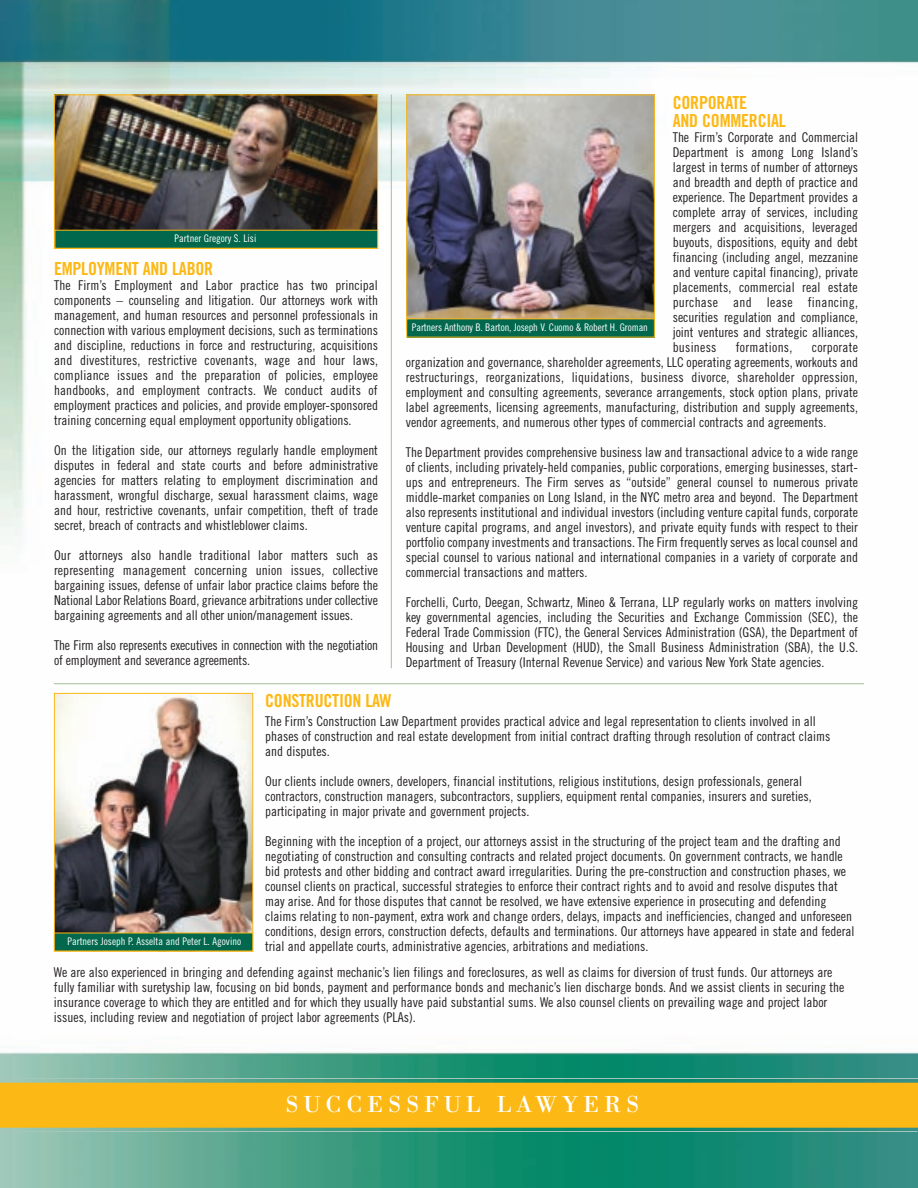
<style>
.page{position:relative;width:918px;height:1188px;background:#fff}
.page>*{position:absolute;margin:0;border:0;box-sizing:border-box;transform-origin:0 0}
.t1{font:24px "Bodoni";letter-spacing:.2em;color:#fff}
.t2{font:18px/18px "Trade Gothic Bold Cond Twenty";letter-spacing:-.015em;color:#fcb814}
.t3{font:13.5px/15px "Trade Gothic Cond Eighteen";color:#231f20;text-align:justify}
.t4{font:13.5px "Trade Gothic Cond Eighteen";letter-spacing:.02em;color:#231f20}
.t5{font:10.5px "Trade Gothic Cond Eighteen";color:#fff}
</style>
<div class="page">
<img style="left:0;top:662px;width:918px;height:526px">
<img style="left:0;top:0;width:918px;height:662px">
<hr style="left:0;top:1078px;width:918px;height:1px;background:#a8c5ba">
<hr style="left:0;top:1131px;width:917px;height:1px;background:#a8c5ba">
<div style="left:0;top:1083px;width:918px;height:45px;background:#fcb814"></div>
<hr style="left:391px;top:95px;width:1px;height:573px;background:#a4bf96">
<img style="left:408px;top:97px;width:245px;height:222px">
<div style="left:406px;top:95px;width:249px;height:234px;border:1px solid #fcb814"></div>
<div style="left:407px;top:319px;width:247px;height:18px;background:#01674d"></div>
<hr style="left:54px;top:683px;width:810px;height:1px;background:#a4bf96">
<img style="left:56px;top:96px;width:320px;height:134px">
<div style="left:54px;top:94px;width:324px;height:155px;border:1px solid #fcb814"></div>
<div style="left:55px;top:230px;width:323px;height:18px;background:#01674d"></div>
<div style="left:55px;top:230px;width:323px;height:19px;border:1px solid #fcb814"></div>
<img style="left:56px;top:695px;width:195px;height:238px">
<div style="left:54px;top:693px;width:199px;height:258px;border:1px solid #fcb814"></div>
<div style="left:54px;top:933px;width:199px;height:18px;background:#01674d"></div>
<h2 class="t2" style="left:673px;top:95px;width:115px">CORPORATE<br>AND COMMERCIAL</h2>
<p class="t3" style="left:673px;top:130px;width:187px">The Firm’s Corporate and Commercial Department is among Long Island’s largest in terms of number of attorneys and breadth and depth of practice and experience. The Department provides a complete array of services, including mergers and acquisitions, leveraged buyouts, dispositions, equity and debt financing (including angel, mezzanine and venture capital financing), private placements, commercial real estate purchase and lease financing, securities regulation and compliance, joint ventures and strategic alliances, business</p>
<p class="t5" style="left:175px;top:235px;width:83px">Partner Gregory S. Lisi</p>
<h2 class="t2" style="left:54px;top:261px;width:161px">EMPLOYMENT AND LABOR</h2>
<p class="t3" style="left:54px;top:279px;width:326px">The Firm’s Employment and Labor practice has two principal components – counseling and litigation. Our attorneys work with management, and human resources and personnel professionals in connection with various employment decisions, such as terminations and discipline, reductions in force and restructuring, acquisitions and divestitures, restrictive covenants, wage and hour laws, compliance issues and the preparation of policies, employee handbooks, and employment contracts. We conduct audits of employment practices and policies, and provide employer-sponsored training concerning equal employment opportunity obligations.</p>
<p class="t3" style="left:54px;top:444px;width:326px">On the litigation side, our attorneys regularly handle employment disputes in federal and state courts and before administrative agencies for matters relating to employment discrimination and harassment, wrongful discharge, sexual harassment claims, wage and hour, restrictive covenants, unfair competition, theft of trade secret, breach of contracts and whistleblower claims.</p>
<p class="t3" style="left:54px;top:549px;width:326px">Our attorneys also handle traditional labor matters such as representing management concerning union issues, collective bargaining issues, defense of unfair labor practice claims before the National Labor Relations Board, grievance arbitrations under collective bargaining agreements and all other union/management issues.</p>
<p class="t3" style="left:54px;top:639px;width:326px">The Firm also represents executives in connection with the negotiation of employment and severance agreements.</p>
<h2 class="t2" style="left:265px;top:693px;width:128px">CONSTRUCTION LAW</h2>
<p class="t3" style="left:265px;top:715px;width:567px;text-align:left">The Firm’s Construction Law Department provides practical advice and legal representation to clients involved in all phases of construction and real estate development from initial contract drafting through resolution of contract claims and disputes.</p>
<p class="t3" style="left:265px;top:775px;width:548px;text-align:left">Our clients include owners, developers, financial institutions, religious institutions, design professionals, general contractors, construction managers, subcontractors, suppliers, equipment rental companies, insurers and sureties, participating in major private and government projects.</p>
<p class="t3" style="left:265px;top:835px;width:591px;text-align:left">Beginning with the inception of a project, our attorneys assist in the structuring of the project team and the drafting and negotiating of construction and consulting contracts and related project documents. On government contracts, we handle bid protests and other bidding and contract award irregularities. During the pre-construction and construction phases, we counsel clients on practical, successful strategies to enforce their contract rights and to avoid and resolve disputes that may arise. And for those disputes that cannot be resolved, we have extensive experience in prosecuting and defending claims relating to non-payment, extra work and change orders, delays, impacts and inefficiencies, changed and unforeseen conditions, design errors, construction defects, defaults and terminations. Our attorneys have appeared in state and federal trial and appellate courts, administrative agencies, arbitrations and mediations.</p>
<p class="t3" style="left:54px;top:965px;width:792px;text-align:left">We are also experienced in bringing and defending against mechanic’s lien filings and foreclosures, as well as claims for diversion of trust funds. Our attorneys are fully familiar with suretyship law, focusing on bid bonds, payment and performance bonds and mechanic’s lien discharge bonds. And we assist clients in securing the insurance coverage to which they are entitled and for which they usually have paid substantial sums. We also counsel clients on prevailing wage and project labor issues, including review and negotiation of project labor agreements (PLAs).</p>
<p class="t5" style="left:412px;top:323px;width:238px">Partners Anthony B. Barton, Joseph V. Cuomo &amp; Robert H. Groman</p>
<p class="t4" style="left:736px;top:342px;width:58px">formations,</p>
<p class="t3" style="left:406px;top:340px;width:454px;text-indent:406px">corporate organization and governance, shareholder agreements, LLC operating agreements, workouts and restructurings, reorganizations, liquidations, business divorce, shareholder oppression, employment and consulting agreements, severance arrangements, stock option plans, private label agreements, licensing agreements, manufacturing, distribution and supply agreements, vendor agreements, and numerous other types of commercial contracts and agreements.</p>
<p class="t3" style="left:406px;top:445px;width:454px">The Department provides comprehensive business law and transactional advice to a wide range of clients, including privately-held companies, public corporations, emerging businesses, start&shy;ups and entrepreneurs. The Firm serves as “outside” general counsel to numerous private middle-market companies on Long Island, in the NYC metro area and beyond. The Department also represents institutional and individual investors (including venture capital funds, corporate venture capital programs, and angel investors), and private equity funds with respect to their portfolio company investments and transactions. The Firm frequently serves as local counsel and special counsel to various national and international companies in a variety of corporate and commercial transactions and matters.</p>
<p class="t3" style="left:406px;top:595px;width:454px">Forchelli, Curto, Deegan, Schwartz, Mineo &amp; Terrana, LLP regularly works on matters involving key governmental agencies, including the Securities and Exchange Commission (SEC), the Federal Trade Commission (FTC), the General Services Administration (GSA), the Department of Housing and Urban Development (HUD), the Small Business Administration (SBA), the U.S.<br>Department of Treasury (Internal Revenue Service) and various New York State agencies.</p>
<p class="t5" style="left:67px;top:937px;width:175px">Partners Joseph P. Asselta and Peter L. Agovino</p>
<h1 class="t1" style="left:285px;top:1090px;width:356px">SUCCESSFUL LAWYERS</h1>
</div>
